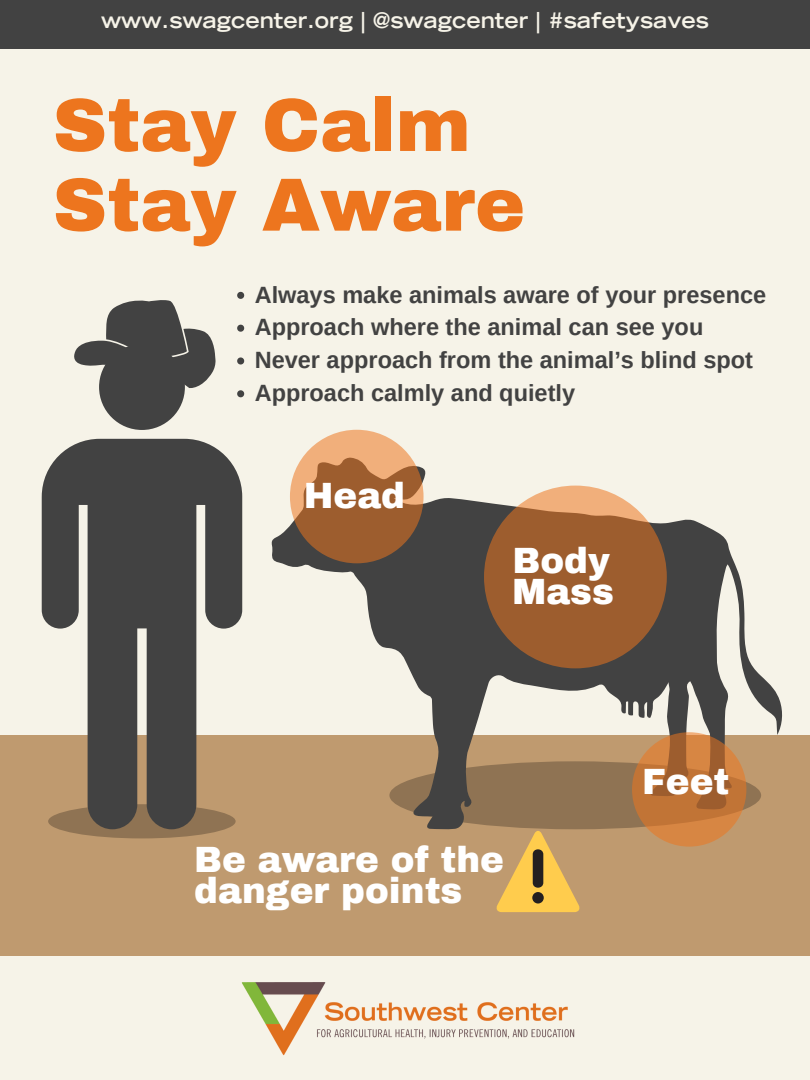
<style>
.page{position:relative;width:810px;height:1080px;background:#f6f3e8}
.page>*{position:absolute;margin:0;border:0;box-sizing:border-box;transform-origin:0 0}
.t1{font:900 75.31px "Archivo";color:#ed751e}
.t2{font:900 35.75px/30.9px "Archivo";color:#fff}
.t3{font:700 23.56px "Arimo";color:#424242}
.t4{font:700 expanded 21.38px "Trade Gothic LT Std";color:#f6f3e8}
</style>
<div class="page">
<div style="left:0;top:0;width:810px;height:49px;background:#424242"></div>
<div style="left:0;top:735px;width:810px;height:220px;background:#bf9a6f"></div>
<img style="left:241px;top:982px;width:334px;height:74px">
<svg style="left:271px;top:457px;width:512px;height:373px"></svg>
<svg style="left:290px;top:430px;width:134px;height:133px;background:#b67545"></svg>
<div style="left:48px;top:804px;width:188px;height:34px;background:#8f7353;border-radius:50%"></div>
<div style="left:99px;top:344px;width:86px;height:86px;background:#424242;border-radius:50%"></div>
<svg style="left:42px;top:439px;width:200px;height:390px;fill:#424242"></svg>
<svg style="left:496px;top:831px;width:84px;height:81px"></svg>
<svg style="left:484px;top:486px;width:183px;height:182px;background:#a46435"></svg>
<svg style="left:632px;top:732px;width:114px;height:115px;background:#bf7439"></svg>
<svg style="left:74px;top:300px;width:142px;height:96px"></svg>
<svg style="left:237px;top:292px;width:7px;height:7px"></svg>
<svg style="left:237px;top:325px;width:7px;height:7px"></svg>
<svg style="left:237px;top:357px;width:7px;height:8px"></svg>
<svg style="left:237px;top:390px;width:7px;height:7px"></svg>
<p class="t4" style="left:101px;top:12px;width:609px">www.swagcenter.org | @swagcenter | #safetysaves</p>
<p class="t1" style="left:53px;top:85px;width:420px">Stay Calm</p>
<p class="t1" style="left:53px;top:165px;width:474px">Stay Aware</p>
<p class="t3" style="left:255px;top:281px;width:513px">Always make animals aware of your presence</p>
<p class="t3" style="left:255px;top:314px;width:450px">Approach where the animal can see you</p>
<p class="t3" style="left:255px;top:347px;width:500px">Never approach from the animal’s blind spot</p>
<p class="t3" style="left:255px;top:380px;width:322px">Approach calmly and quietly</p>
<p class="t2" style="left:304px;top:481px;width:103px">Head</p>
<p class="t2" style="left:513px;top:546px;width:103px">Body<br>Mass</p>
<p class="t2" style="left:194px;top:844px;width:311px">Be aware of the danger points</p>
<p class="t2" style="left:642px;top:767px;width:89px">Feet</p>
</div>
